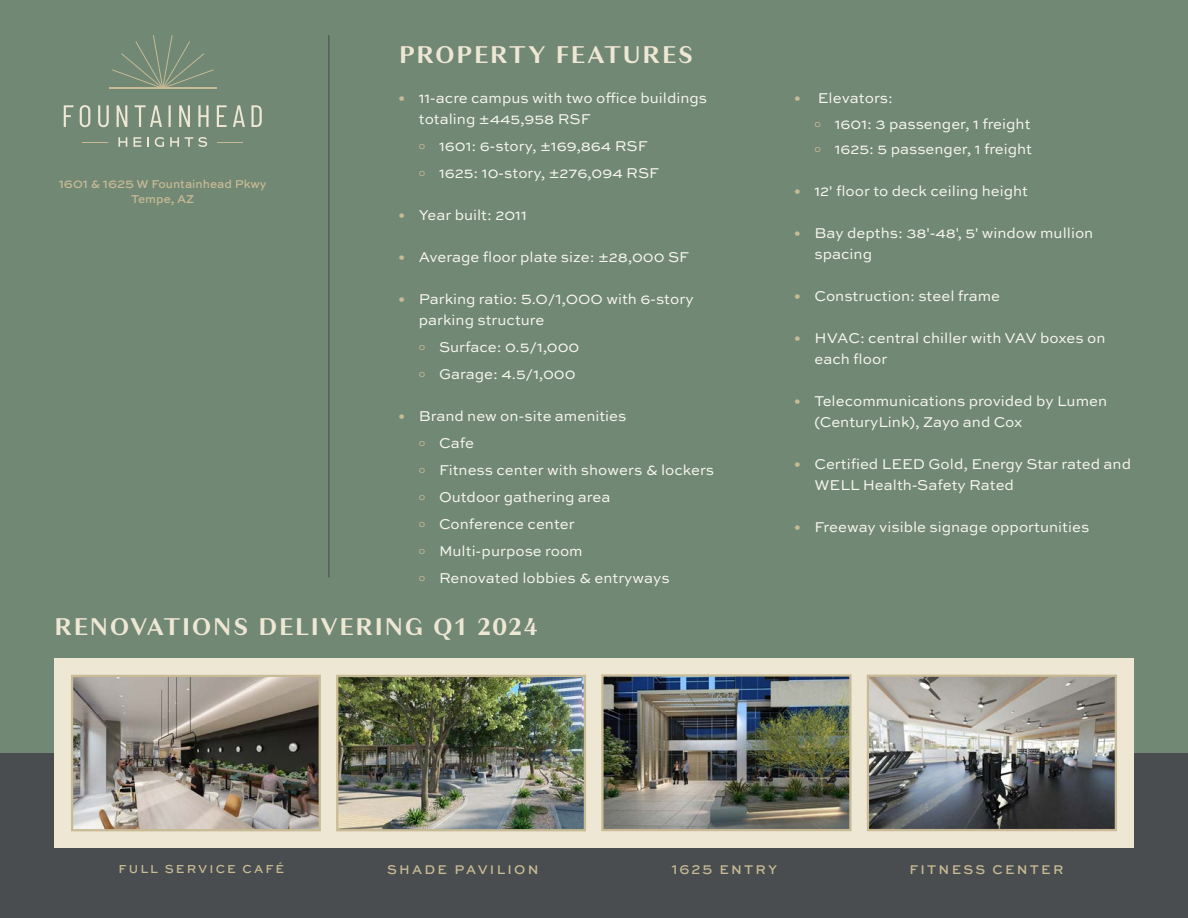
<style>
.page{position:relative;width:1188px;height:918px;background:#718875}
.page>*{position:absolute;margin:0;border:0;box-sizing:border-box;transform-origin:0 0}
.t1{font:700 25.5px "Granville";letter-spacing:.045em;color:#eee7d4}
.t2{font:15px/21px "Sweet Sans Pro";color:#f8f7ef}
.t3{font:500 13.35px "Sweet Sans Pro";letter-spacing:.17em;color:#c7ba94}
.t4{font:500 12.15px "Sweet Sans Pro";letter-spacing:.17em;color:#c7ba94}
.t5{font:500 12px/14.4px "Sweet Sans Pro";color:#c7ba94;text-align:center}
.s1{color:#c7ba94}
.s2{font-size:9px;color:#c7ba94}
</style>
<div class="page">
<div style="left:0;top:753px;width:1188px;height:165px;background:#494d4f"></div>
<hr style="left:328px;top:35px;width:1px;height:542px;background:#494d4f">
<div style="left:54px;top:658px;width:1080px;height:190px;background:#eee7d4"></div>
<img style="left:604px;top:677px;width:245px;height:151px">
<div style="left:601px;top:674px;width:251px;height:157px;border:2px solid #c7ba94"></div>
<img style="left:74px;top:678px;width:244px;height:150px">
<div style="left:71px;top:675px;width:250px;height:156px;border:2px solid #c7ba94"></div>
<img style="left:339px;top:678px;width:244px;height:150px">
<div style="left:336px;top:675px;width:250px;height:156px;border:2px solid #c7ba94"></div>
<img style="left:870px;top:678px;width:244px;height:150px">
<div style="left:867px;top:675px;width:250px;height:156px;border:2px solid #c7ba94"></div>
<hr style="left:109px;top:88px;width:108px;height:1px;background:#c7ba94">
<svg style="left:112px;top:35px;width:102px;height:53px"></svg>
<svg style="left:118px;top:137px;width:9px;height:10px"></svg>
<svg style="left:134px;top:137px;width:7px;height:10px"></svg>
<svg style="left:147px;top:137px;width:2px;height:10px"></svg>
<svg style="left:155px;top:137px;width:9px;height:10px"></svg>
<svg style="left:170px;top:137px;width:9px;height:10px"></svg>
<svg style="left:185px;top:137px;width:22px;height:10px"></svg>
<svg style="left:64px;top:105px;width:9px;height:22px"></svg>
<svg style="left:80px;top:105px;width:10px;height:22px"></svg>
<svg style="left:98px;top:105px;width:11px;height:22px"></svg>
<svg style="left:117px;top:105px;width:10px;height:22px"></svg>
<svg style="left:135px;top:105px;width:27px;height:22px"></svg>
<hr style="left:169px;top:105px;width:2px;height:22px;background:#eee7d4">
<svg style="left:179px;top:105px;width:11px;height:22px"></svg>
<svg style="left:198px;top:105px;width:11px;height:22px"></svg>
<svg style="left:217px;top:105px;width:10px;height:22px"></svg>
<svg style="left:233px;top:105px;width:12px;height:22px"></svg>
<svg style="left:251px;top:105px;width:11px;height:22px"></svg>
<svg style="left:218px;top:142px;width:25px;height:1px"></svg>
<svg style="left:82px;top:142px;width:25px;height:1px"></svg>
<p class="t5" style="left:59px;top:177px;width:209px">1601 &amp; 1625 W Fountainhead Pkwy<br>Tempe, AZ</p>
<p class="t1" style="left:399px;top:37px;width:296px">PROPERTY FEATURES</p>
<p class="t2" style="left:419px;top:87px;width:290px;text-indent:-20px"><span class="s1">•</span> 11-acre campus with two office buildings totaling ±445,958 RSF</p>
<p class="t2" style="left:419px;top:135px;width:230px"><sup>0</sup> 1601: 6-story, ±169,864 RSF</p>
<p class="t2" style="left:419px;top:162px;width:242px"><span class="s2">0</span> 1625: 10-story, ±276,094 RSF</p>
<p class="t2" style="left:399px;top:204px;width:130px"><span class="s1">•</span> Year built: 2011</p>
<p class="t2" style="left:399px;top:246px;width:292px"><span class="s1">•</span> Average floor plate size: ±28,000 SF</p>
<p class="t2" style="left:419px;top:288px;width:276px;text-indent:-20px"><span class="s1">•</span> Parking ratio: 5.0/1,000 with 6-story parking structure</p>
<p class="t2" style="left:419px;top:336px;width:162px"><span class="s2">0</span> Surface: 0.5/1,000</p>
<p class="t2" style="left:419px;top:363px;width:158px"><span class="s2">0</span> Garage: 4.5/1,000</p>
<p class="t2" style="left:399px;top:405px;width:229px"><span class="s1">•</span> Brand new on-site amenities</p>
<p class="t2" style="left:419px;top:432px;width:57px"><span class="s2">0</span> Cafe</p>
<p class="t2" style="left:419px;top:459px;width:297px"><span class="s2">0</span> Fitness center with showers &amp; lockers</p>
<p class="t2" style="left:419px;top:486px;width:193px"><span class="s2">0</span> Outdoor gathering area</p>
<p class="t2" style="left:419px;top:513px;width:157px"><span class="s2">0</span> Conference center</p>
<p class="t2" style="left:419px;top:540px;width:165px"><span class="s2">0</span> Multi-purpose room</p>
<p class="t2" style="left:419px;top:567px;width:252px"><span class="s2">0</span> Renovated lobbies &amp; entryways</p>
<p class="t1" style="left:54px;top:609px;width:485px">RENOVATIONS DELIVERING Q1 2024</p>
<p class="t2" style="left:794px;top:87px;width:100px"><span class="s1">•</span> Elevators:</p>
<p class="t2" style="left:815px;top:113px;width:218px"><span class="s2">0</span> 1601: 3 passenger, 1 freight</p>
<p class="t2" style="left:815px;top:138px;width:219px"><span class="s2">0</span> 1625: 5 passenger, 1 freight</p>
<p class="t2" style="left:794px;top:180px;width:235px"><span class="s1">•</span> 12' floor to deck ceiling height</p>
<p class="t2" style="left:815px;top:222px;width:280px;text-indent:-20px"><span class="s1">•</span> Bay depths: 38'-48', 5' window mullion spacing</p>
<p class="t2" style="left:794px;top:285px;width:207px"><span class="s1">•</span> Construction: steel frame</p>
<p class="t2" style="left:815px;top:327px;width:292px;text-indent:-20px"><span class="s1">•</span> HVAC: central chiller with VAV boxes on each floor</p>
<p class="t2" style="left:815px;top:390px;width:294px;text-indent:-20px"><span class="s1">•</span> Telecommunications provided by Lumen (CenturyLink), Zayo and Cox</p>
<p class="t2" style="left:815px;top:453px;width:318px;text-indent:-20px"><span class="s1">•</span> Certified LEED Gold, Energy Star rated and<br>WELL Health-Safety Rated</p>
<p class="t2" style="left:794px;top:516px;width:297px"><span class="s1">•</span> Freeway visible signage opportunities</p>
<p class="t4" style="left:119px;top:860px;width:167px">FULL SERVICE CAFÉ</p>
<p class="t3" style="left:387px;top:860px;width:153px">SHADE PAVILION</p>
<p class="t3" style="left:672px;top:860px;width:107px">1625 ENTRY</p>
<p class="t3" style="left:909px;top:860px;width:156px">FITNESS CENTER</p>
</div>
